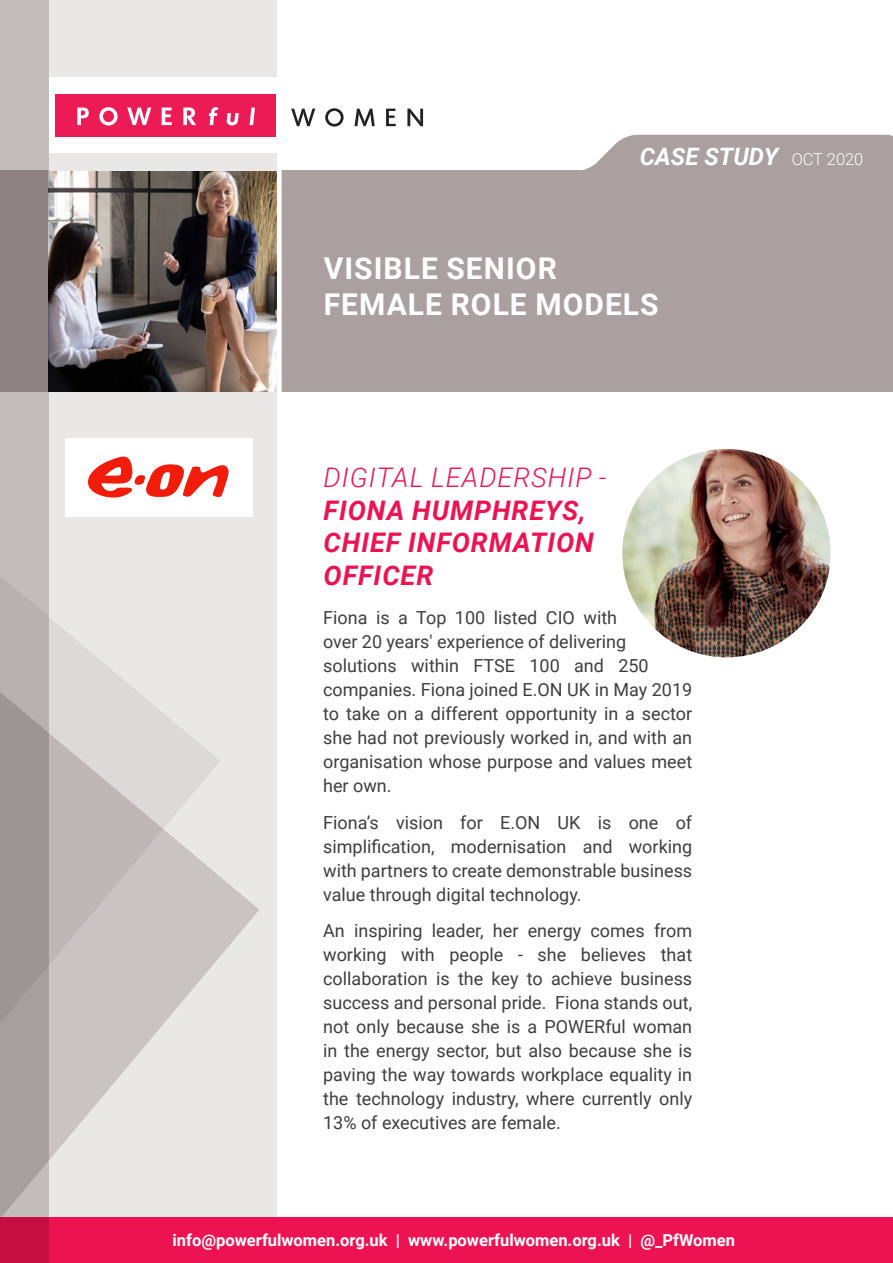
<style>
.page{position:relative;width:893px;height:1263px;background:#fff}
.page>*{position:absolute;margin:0;border:0;box-sizing:border-box;transform-origin:0 0}
.t1{font:700 30px/36px "Roboto";letter-spacing:.035em;color:#fff}
.t2{font:italic 700 27px/32.4px "Roboto";letter-spacing:.035em;color:#ed1352}
.t3{font:italic 700 24px "Roboto";color:#fff}
.case_study_style{font:18px/24px "Roboto";color:#3e3e3f;text-align:justify}
.t4{font:700 16.5px "Roboto";color:#fff}
.t5{font:300 16.5px "Roboto";color:#fff}
.s1{font-weight:300}
</style>
<div class="page">
<div style="left:0;top:0;width:277px;height:1263px;background:#eae7e7"></div>
<svg style="left:49px;top:618px;width:210px;height:600px"></svg>
<svg style="left:583px;top:135px;width:310px;height:35px;background:#b0a7a6"></svg>
<div style="left:0;top:1218px;width:893px;height:45px;background:#ed1352"></div>
<div style="left:279px;top:170px;width:614px;height:221px;background:#aaa09f"></div>
<div style="left:277px;top:168px;width:5px;height:338px;background:#fff"></div>
<hr style="left:50px;top:171px;width:4px;height:221px;background:#0d0e12">
<div style="left:49px;top:77px;width:239px;height:76px;background:#fff"></div>
<svg style="left:291px;top:109px;width:24px;height:17px"></svg>
<svg style="left:325px;top:108px;width:19px;height:19px"></svg>
<svg style="left:354px;top:109px;width:21px;height:17px"></svg>
<svg style="left:386px;top:109px;width:10px;height:17px"></svg>
<svg style="left:407px;top:109px;width:16px;height:17px"></svg>
<div style="left:55px;top:95px;width:221px;height:41px;background:#ed1b55"></div>
<svg style="left:77px;top:108px;width:12px;height:17px"></svg>
<svg style="left:99px;top:107px;width:19px;height:19px"></svg>
<svg style="left:127px;top:108px;width:24px;height:17px"></svg>
<svg style="left:162px;top:108px;width:10px;height:17px"></svg>
<svg style="left:183px;top:108px;width:13px;height:17px"></svg>
<svg style="left:209px;top:107px;width:9px;height:18px"></svg>
<svg style="left:227px;top:113px;width:12px;height:12px"></svg>
<svg style="left:250px;top:108px;width:5px;height:17px"></svg>
<img style="left:49px;top:171px;width:228px;height:220px">
<div style="left:66px;top:438px;width:187px;height:79px;background:#fff"></div>
<svg style="left:88px;top:456px;width:141px;height:42px"></svg>
<img style="left:622px;top:449px;width:209px;height:208px;border-radius:104px">
<svg style="left:0;top:0;width:49px;height:1263px;background:#ab9d9d"></svg>
<p class="t3" style="left:640px;top:139px;width:140px">CASE STUDY</p>
<p class="t5" style="left:792px;top:147px;width:73px">OCT 2020</p>
<p class="t1" style="left:324px;top:249px;width:337px">VISIBLE SENIOR<br>FEMALE ROLE MODELS</p>
<p class="t2" style="left:324px;top:461px;width:284px"><span class="s1">DIGITAL LEADERSHIP -<br></span>FIONA HUMPHREYS,<br>CHIEF INFORMATION<br>OFFICER</p>
<p class="case_study_style" style="left:323px;top:605px;width:371px;text-align:left">Fiona is a Top 100 listed CIO with<br>over 20 years' experience of delivering solutions within FTSE 100 and 250 companies. Fiona joined E.ON UK in May 2019 to take on a different opportunity in a sector she had not previously worked in, and with an organisation whose purpose and values meet her own.</p>
<p class="case_study_style" style="left:323px;top:809px;width:371px">Fiona’s vision for E.ON UK is one of simplification, modernisation and working with partners to create demonstrable business value through digital technology.</p>
<p class="case_study_style" style="left:323px;top:918px;width:371px">An inspiring leader, her energy comes from working with people - she believes that collaboration is the key to achieve business success and personal pride. Fiona stands out, not only because she is a POWERful woman in the energy sector, but also because she is paving the way towards workplace equality in the technology industry, where currently only 13% of executives are female.</p>
<p class="t4" style="left:173px;top:1228px;width:564px">info@powerfulwomen.org.uk | www.powerfulwomen.org.uk | @_PfWomen</p>
</div>
